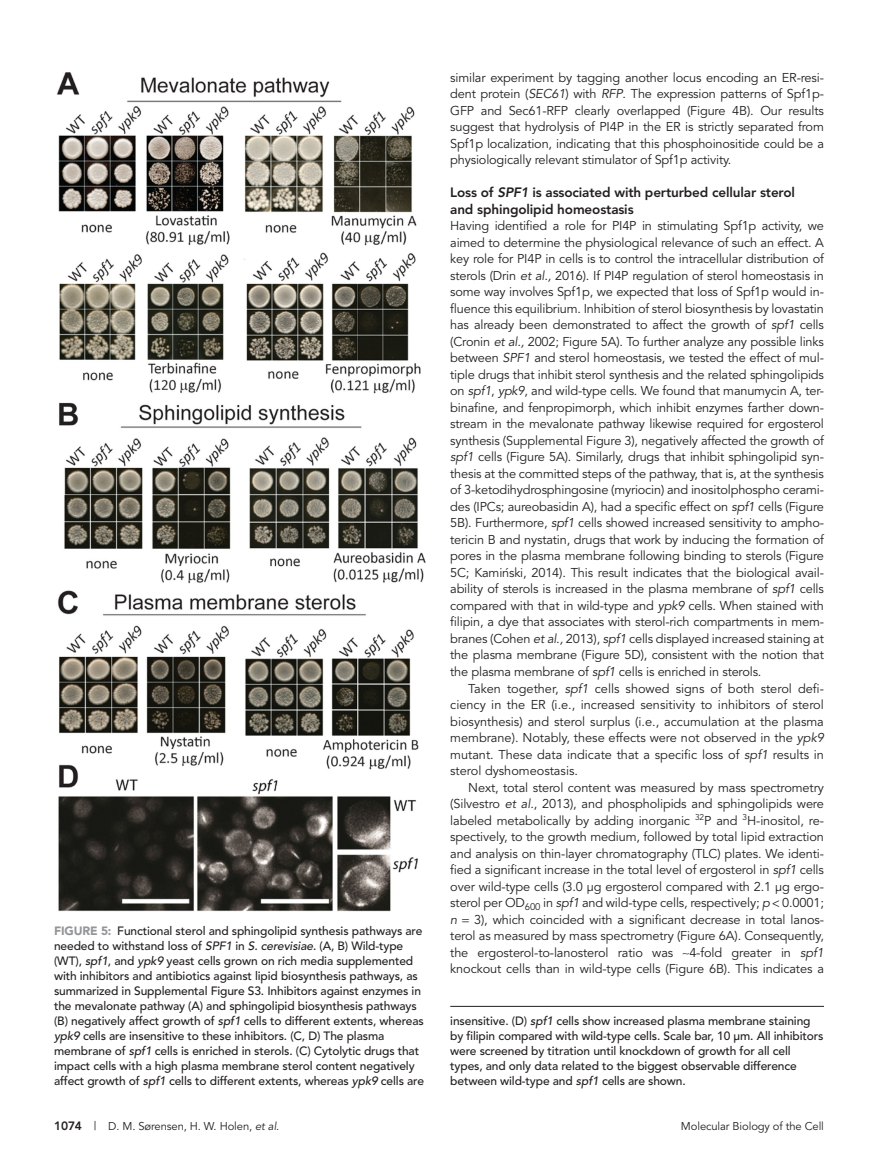
<style>
.page{position:relative;width:878px;height:1175px;background:#fff}
.page>*{position:absolute;margin:0;border:0;box-sizing:border-box;transform-origin:0 0}
.t1{font:800 13.5px/16.5px "Avenir";letter-spacing:-.01em;color:#231f20}
.ParaFL{font:12.75px/16.5px "Avenir";letter-spacing:-.015em;color:#231f20;text-align:justify}
.Para{font:12.75px/16.5px "Avenir";letter-spacing:-.01em;color:#231f20;text-align:justify}
.FigCaption{font:500 12px/15px "Avenir";letter-spacing:-.01em;color:#231f20}
.t2{font:11.25px "Avenir";letter-spacing:-.01em;color:#231f20}
.s1{font-weight:900;color:#939598}
.s2{font-style:italic}
.s3{font-weight:800;font-size:12px}
.s4{font-size:12px}
</style>
<div class="page">
<img style="left:57px;top:72px;width:368px;height:839px">
<hr style="left:450px;top:1006px;width:374px;height:1px;background:#231f20">
<p class="FigCaption" style="left:54px;top:923px;width:371px"><span class="s1">FIGURE 5:</span> Functional sterol and sphingolipid synthesis pathways are needed to withstand loss of <span class="s2">SPF1</span> in <span class="s2">S. cerevisiae</span>. (A, B) Wild-type (WT), <span class="s2">spf1</span>, and <span class="s2">ypk9</span> yeast cells grown on rich media supplemented with inhibitors and antibiotics against lipid biosynthesis pathways, as summarized in Supplemental Figure S3. Inhibitors against enzymes in the mevalonate pathway (A) and sphingolipid biosynthesis pathways (B) negatively affect growth of <span class="s2">spf1</span> cells to different extents, whereas <span class="s2">ypk9</span> cells are insensitive to these inhibitors. (C, D) The plasma membrane of <span class="s2">spf1</span> cells is enriched in sterols. (C) Cytolytic drugs that impact cells with a high plasma membrane sterol content negatively affect growth of <span class="s2">spf1</span> cells to different extents, whereas <span class="s2">ypk9</span> cells are</p>
<p class="ParaFL" style="left:450px;top:69px;width:375px">similar experiment by tagging another locus encoding an ER-resi&shy;dent protein (<span class="s2">SEC61</span>) with <span class="s2">RFP</span>. The expression patterns of Spf1p-GFP and Sec61-RFP clearly overlapped (Figure 4B). Our results suggest that hydrolysis of PI4P in the ER is strictly separated from Spf1p localization, indicating that this phosphoinositide could be a physiologically relevant stimulator of Spf1p activity.</p>
<h2 class="t1" style="left:450px;top:184px;width:346px">Loss of <span class="s2">SPF1</span> is associated with perturbed cellular sterol and sphingolipid homeostasis</h2>
<p class="ParaFL" style="left:450px;top:218px;width:375px">Having identified a role for PI4P in stimulating Spf1p activity, we aimed to determine the physiological relevance of such an effect. A key role for PI4P in cells is to control the intracellular distribution of sterols (Drin <span class="s2">et al.,</span> 2016). If PI4P regulation of sterol homeostasis in some way involves Spf1p, we expected that loss of Spf1p would in&shy;fluence this equilibrium. Inhibition of sterol biosynthesis by lovastatin has already been demonstrated to affect the growth of <span class="s2">spf1</span> cells (Cronin <span class="s2">et al.,</span> 2002; Figure 5A). To further analyze any possible links between <span class="s2">SPF1</span> and sterol homeostasis, we tested the effect of mul&shy;tiple drugs that inhibit sterol synthesis and the related sphingolipids on <span class="s2">spf1</span>, <span class="s2">ypk9</span>, and wild-type cells. We found that manumycin A, ter&shy;binafine, and fenpropimorph, which inhibit enzymes farther down&shy;stream in the mevalonate pathway likewise required for ergosterol synthesis (Supplemental Figure 3), negatively affected the growth of <span class="s2">spf1</span> cells (Figure 5A). Similarly, drugs that inhibit sphingolipid syn&shy;thesis at the committed steps of the pathway, that is, at the synthesis of 3-ketodihydrosphingosine (myriocin) and inositolphospho cerami&shy;des (IPCs; aureobasidin A), had a specific effect on <span class="s2">spf1</span> cells (Figure 5B). Furthermore, <span class="s2">spf1</span> cells showed increased sensitivity to ampho&shy;tericin B and nystatin, drugs that work by inducing the formation of pores in the plasma membrane following binding to sterols (Figure 5C; Kamin´ski, 2014). This result indicates that the biological avail&shy;ability of sterols is increased in the plasma membrane of <span class="s2">spf1</span> cells compared with that in wild-type and <span class="s2">ypk9</span> cells. When stained with filipin, a dye that associates with sterol-rich compartments in mem&shy;branes (Cohen <span class="s2">et al.,</span> 2013), <span class="s2">spf1</span> cells displayed increased staining at the plasma membrane (Figure 5D), consistent with the notion that the plasma membrane of <span class="s2">spf1</span> cells is enriched in sterols.</p>
<p class="Para" style="left:450px;top:680px;width:375px;text-indent:18px">Taken together, <span class="s2">spf1</span> cells showed signs of both sterol defi&shy;ciency in the ER (i.e., increased sensitivity to inhibitors of sterol biosynthesis) and sterol surplus (i.e., accumulation at the plasma membrane). Notably, these effects were not observed in the <span class="s2">ypk9 </span>mutant. These data indicate that a specific loss of <span class="s2">spf1</span> results in sterol dyshomeostasis.</p>
<p class="Para" style="left:450px;top:779px;width:375px;text-indent:18px">Next, total sterol content was measured by mass spectrometry (Silvestro <span class="s2">et al</span>., 2013), and phospholipids and sphingolipids were labeled metabolically by adding inorganic <sup>32</sup>P and <sup>3</sup>H-inositol, re&shy;spectively, to the growth medium, followed by total lipid extraction and analysis on thin-layer chromatography (TLC) plates. We identi&shy;fied a significant increase in the total level of ergosterol in <span class="s2">spf1</span> cells over wild-type cells (3.0 µg ergosterol compared with 2.1 µg ergo&shy;sterol per OD<sub>600</sub> in <span class="s2">spf1</span> and wild-type cells, respectively; <span class="s2">p</span> 0.0001; <span class="s2">n</span></p>
<p class="Para" style="left:450px;top:911px;width:375px;text-indent:24px">3), which coincided with a significant decrease in total lanos&shy;terol as measured by mass spectrometry (Figure 6A). Consequently, the ergosterol-to-lanosterol ratio was ∼4-fold greater in <span class="s2">spf1 </span>knockout cells than in wild-type cells (Figure 6B). This indicates a</p>
<p class="FigCaption" style="left:450px;top:1013px;width:374px">insensitive. (D) <span class="s2">spf1</span> cells show increased plasma membrane staining by filipin compared with wild-type cells. Scale bar, 10 μm. All inhibitors were screened by titration until knockdown of growth for all cell types, and only data related to the biggest observable difference between wild-type and <span class="s2">spf1</span> cells are shown.</p>
<p class="t2" style="left:54px;top:1119px;width:227px"><span class="s3">1074</span> <span class="s4">|</span> D. M. Sørensen, H. W. Holen, <span class="s2">et al</span>.</p>
<p class="t2" style="left:681px;top:1119px;width:144px">Molecular Biology of the Cell</p>
</div>
